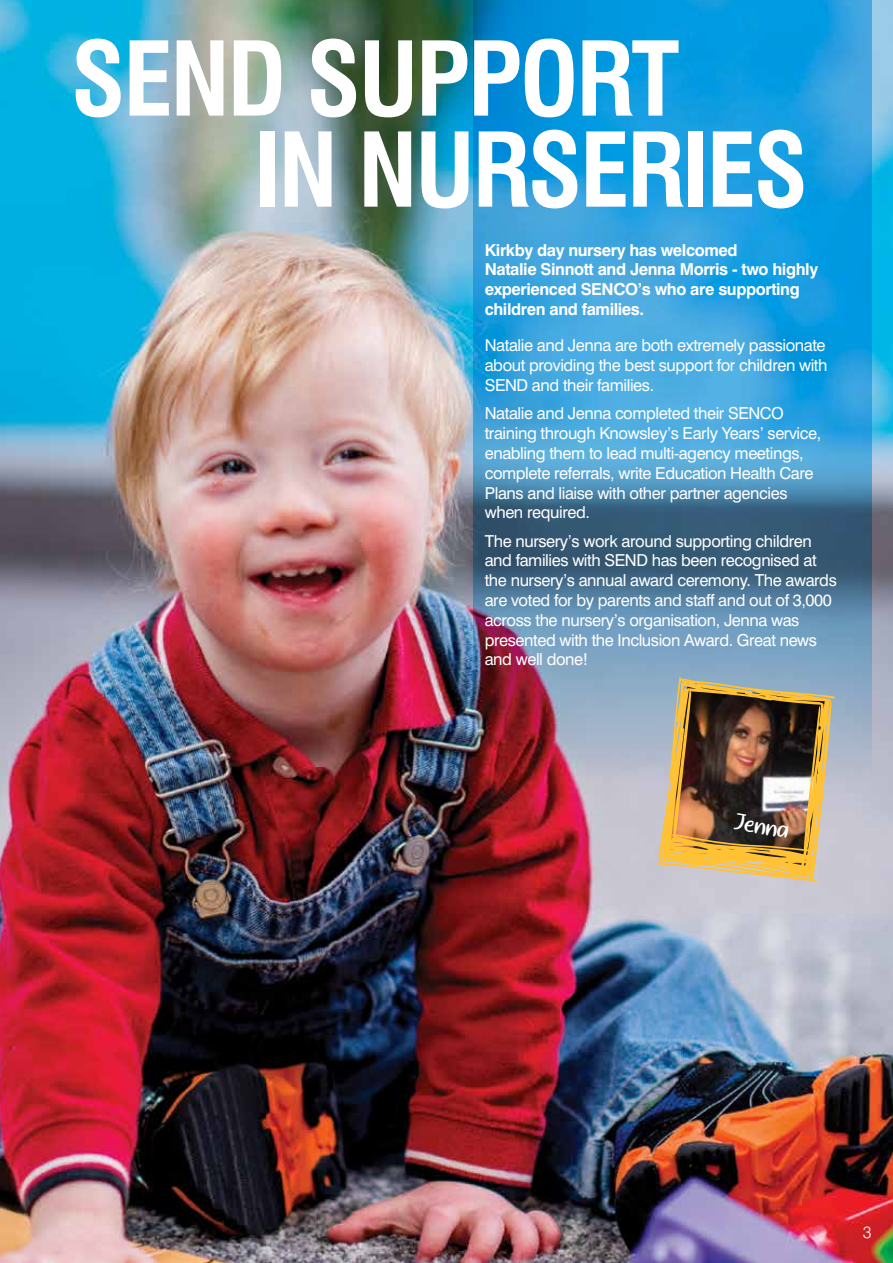
<style>
.page{position:relative;width:893px;height:1263px;background:#fff}
.page>*{position:absolute;margin:0;border:0;box-sizing:border-box;transform-origin:0 0}
.t1{font:700 condensed 100.05px/91.1px "Swiss 721 BT";letter-spacing:-.025em;color:#fff}
.t2{font:23.25px "Keepthe Faith";color:#fff}
.t3{font:16.5px/19.8px "Swiss 721 BT";letter-spacing:-.025em;color:#fff}
.t4{font:700 16.5px/19.8px "Swiss 721 BT";letter-spacing:-.025em;color:#fff}
.t5{font:300 16.5px "Swiss 721 BT";color:#fff}
</style>
<div class="page">
<img style="left:0;top:0;width:893px;height:1263px">
<svg style="left:473px;top:0;width:399px;height:825px;background:#3c8fc2"></svg>
<img style="left:649px;top:674px;width:209px;height:239px">
<h1 class="t1" style="left:254px;top:34px;width:556px;text-indent:-183px">SEND SUPPORT<br>IN NURSERIES</h1>
<p class="t4" style="left:485px;top:240px;width:335px">Kirkby day nursery has welcomed<br>Natalie Sinnott and Jenna Morris - two highly experienced SENCO’s who are supporting children and families.</p>
<p class="t3" style="left:485px;top:335px;width:344px;text-align:justify">Natalie and Jenna are both extremely passionate about providing the best support for children with SEND and their families.</p>
<p class="t3" style="left:485px;top:403px;width:338px">Natalie and Jenna completed their SENCO training through Knowsley’s Early Years’ service, enabling them to lead multi-agency meetings, complete referrals, write Education Health Care Plans and liaise with other partner agencies when required.</p>
<p class="t3" style="left:485px;top:531px;width:354px">The nursery’s work around supporting children and families with SEND has been recognised at the nursery’s annual award ceremony. The awards are voted for by parents and staff and out of 3,000 across the nursery’s organisation, Jenna was presented with the Inclusion Award. Great news and well done!</p>
<h2 class="t2" style="left:737px;top:808px;width:56px;rotate:10deg">Jenna</h2>
<p class="t5" style="left:863px;top:1222px;width:10px">3</p>
</div>
